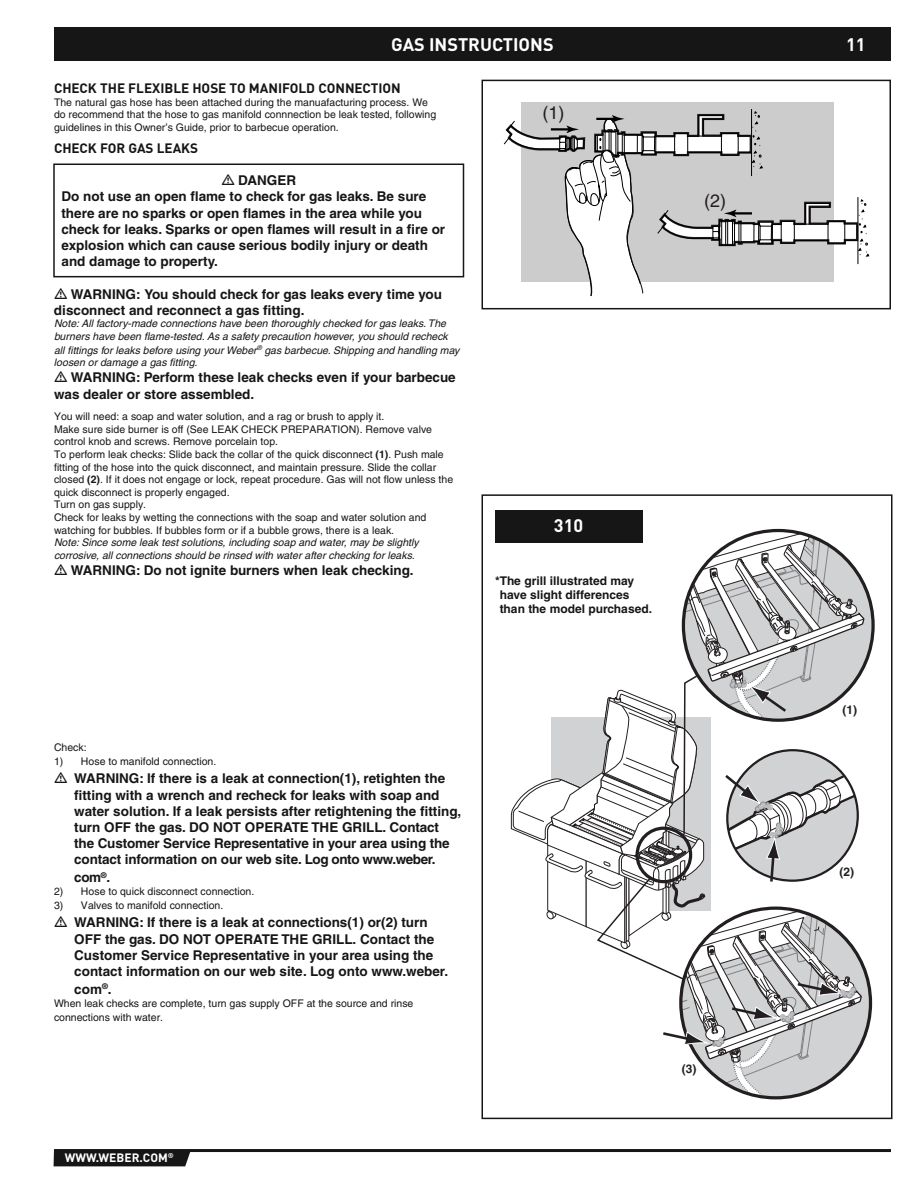
<style>
.page{position:relative;width:918px;height:1188px;background:#fff}
.page>*{position:absolute;margin:0;border:0;box-sizing:border-box;transform-origin:0 0}
.t1{font:18px "DI Nkerned";color:#fff}
.t2{font:18px "Helvetica";color:#231f20}
.t3{font:700 13.5px/16.2px "Helvetica";color:#161616}
.t4{font:13.5px "DI Nkerned";color:#161616}
.t5{font:700 12px/14.4px "Helvetica";color:#161616}
.t6{font:12px "DI Nkerned";color:#fff}
.t7{font:700 12px "Helvetica";color:#231f20}
.t8{font:10.5px/12.6px "Helvetica";color:#161616}
.t9{font:italic 10.5px/12.9px "Helvetica";color:#161616}
.s1{font-weight:700}
</style>
<div class="page">
<div style="left:54px;top:27px;width:837px;height:33px;background:#161616"></div>
<hr style="left:189px;top:1149px;width:702px;height:3px;background:#161616">
<svg style="left:54px;top:1149px;width:137px;height:17px;background:#1b1b1b"></svg>
<svg style="left:511px;top:521px;width:355px;height:577px"></svg>
<div style="left:482px;top:494px;width:410px;height:625px;border:2px solid #161616"></div>
<div style="left:495px;top:511px;width:147px;height:32px;background:#161616"></div>
<div style="left:522px;top:102px;width:312px;height:180px;background:#ccc"></div>
<svg style="left:503px;top:108px;width:366px;height:189px"></svg>
<div style="left:482px;top:80px;width:409px;height:229px;border:2px solid #161616"></div>
<div style="left:53px;top:164px;width:411px;height:113px;border:2px solid #161616"></div>
<h1 class="t1" style="left:391px;top:38px;width:164px">GAS INSTRUCTIONS</h1>
<h1 class="t1" style="left:846px;top:38px;width:21px">11</h1>
<p class="t4" style="left:54px;top:84px;width:348px">CHECK THE FLEXIBLE HOSE TO MANIFOLD CONNECTION</p>
<p class="t8" style="left:54px;top:97px;width:384px">The natural gas hose has been attached during the manuafacturing process. We do recommend that the hose to gas manifold connnection be leak tested, following guidelines in this Owner’s Guide, prior to barbecue operation.</p>
<p class="t4" style="left:54px;top:143px;width:146px">CHECK FOR GAS LEAKS</p>
<p class="t3" style="left:61px;top:174px;width:385px;text-indent:177px">DANGER<br>Do not use an open flame to check for gas leaks. Be sure there are no sparks or open flames in the area while you check for leaks. Sparks or open flames will result in a fire or explosion which can cause serious bodily injury or death and damage to property.</p>
<p class="t3" style="left:54px;top:287px;width:390px;text-indent:17px">WARNING: You should check for gas leaks every time you disconnect and reconnect a gas fitting.</p>
<p class="t9" style="left:54px;top:318px;width:407px">Note: All factory-made connections have been thoroughly checked for gas leaks. The burners have been flame-tested. As a safety precaution however, you should recheck all fittings for leaks before using your Weber<sup>®</sup> gas barbecue. Shipping and handling may loosen or damage a gas fitting.</p>
<p class="t3" style="left:54px;top:371px;width:403px;text-indent:17px">WARNING: Perform these leak checks even if your barbecue was dealer or store assembled.</p>
<p class="t8" style="left:54px;top:411px;width:401px">You will need: a soap and water solution, and a rag or brush to apply it.<br>Make sure side burner is off (See LEAK CHECK PREPARATION). Remove valve control knob and screws. Remove porcelain top.<br>To perform leak checks: Slide back the collar of the quick disconnect <span class="s1">(1)</span>. Push male fitting of the hose into the quick disconnect, and maintain pressure. Slide the collar closed <span class="s1">(2)</span>. If it does not engage or lock, repeat procedure. Gas will not flow unless the quick disconnect is properly engaged.<br>Turn on gas supply.<br>Check for leaks by wetting the connections with the soap and water solution and watching for bubbles. If bubbles form or if a bubble grows, there is a leak.</p>
<p class="t9" style="left:54px;top:537px;width:366px">Note: Since some leak test solutions, including soap and water, may be slightly corrosive, all connections should be rinsed with water after checking for leaks.</p>
<p class="t3" style="left:71px;top:563px;width:344px">WARNING: Do not ignite burners when leak checking.</p>
<h1 class="t2" style="left:543px;top:106px;width:23px">(1)</h1>
<h1 class="t1" style="left:554px;top:520px;width:31px">310</h1>
<p class="t5" style="left:500px;top:574px;width:154px;text-indent:-5px">* The grill illustrated may have slight differences than the model purchased.</p>
<h1 class="t2" style="left:704px;top:194px;width:23px">(2)</h1>
<p class="t8" style="left:54px;top:742px;width:34px">Check:</p>
<p class="t8" style="left:54px;top:756px;width:164px">1) Hose to manifold connection.</p>
<p class="t3" style="left:74px;top:772px;width:389px">WARNING: If there is a leak at connection(1), retighten the fitting with a wrench and recheck for leaks with soap and water solution. If a leak persists after retightening the fitting, turn OFF the gas. DO NOT OPERATE THE GRILL. Contact the Customer Service Representative in your area using the contact information on our web site. Log onto www.weber.</p>
<p class="t3" style="left:74px;top:871px;width:37px">com<sup>®</sup>.</p>
<p class="t8" style="left:54px;top:886px;width:202px">2) Hose to quick disconnect connection.</p>
<p class="t8" style="left:54px;top:900px;width:171px">3) Valves to manifold connection.</p>
<p class="t3" style="left:74px;top:916px;width:375px">WARNING: If there is a leak at connections(1) or(2) turn OFF the gas. DO NOT OPERATE THE GRILL. Contact the Customer Service Representative in your area using the contact information on our web site. Log onto www.weber.</p>
<p class="t3" style="left:74px;top:982px;width:39px">com<sup>®</sup>.</p>
<p class="t8" style="left:54px;top:997px;width:361px;line-height:14.4px">When leak checks are complete, turn gas supply OFF at the source and rinse connections with water.</p>
<p class="t6" style="left:65px;top:1154px;width:110px">WWW.WEBER.COM<sup>®</sup></p>
<p class="t7" style="left:682px;top:1065px;width:16px">(3)</p>
<p class="t7" style="left:842px;top:705px;width:16px">(1)</p>
<p class="t7" style="left:840px;top:868px;width:16px">(2)</p>
</div>
